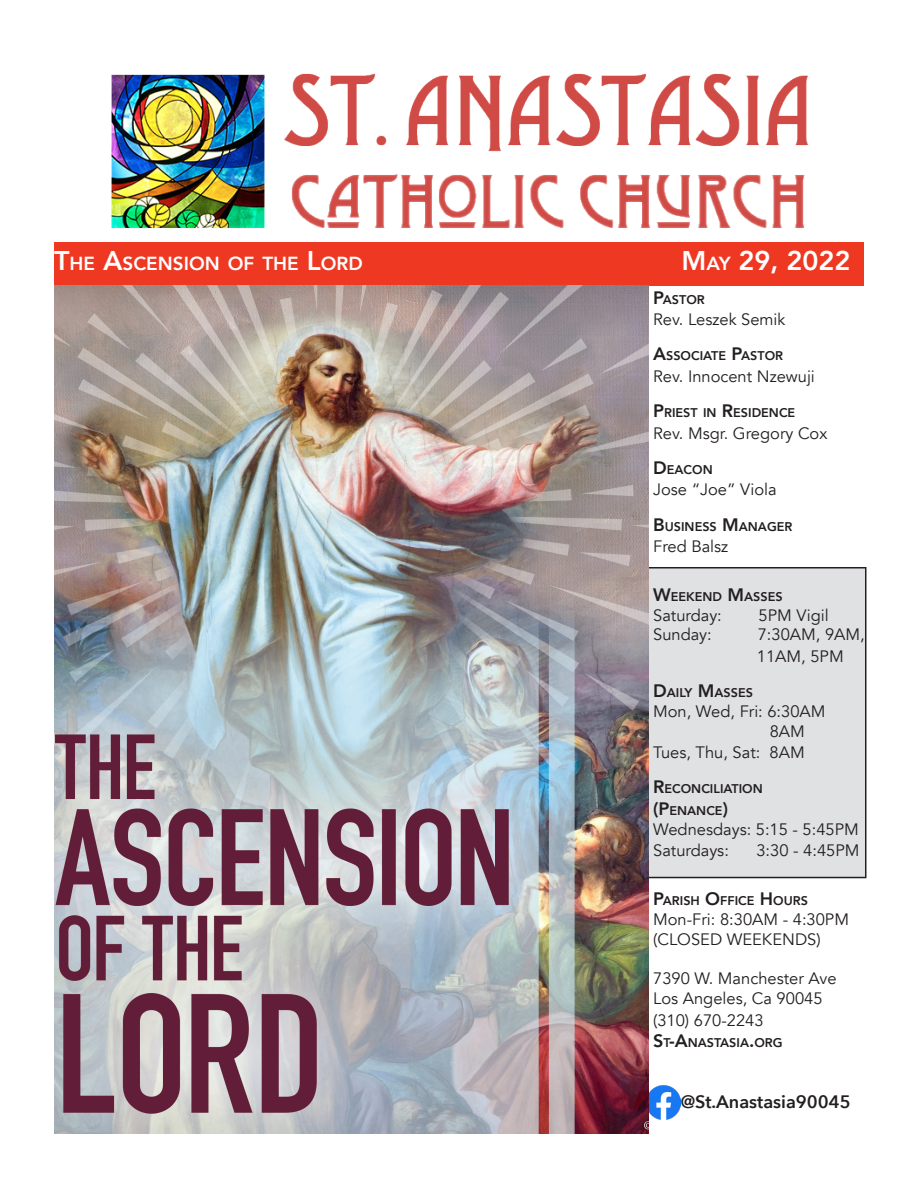
<style>
.page{position:relative;width:918px;height:1188px;background:#fff}
.page>*{position:absolute;margin:0;border:0;box-sizing:border-box;transform-origin:0 0}
.t1{font:800 27px "Avenir";color:#fff}
.t2{font:800 18.9px "Avenir";color:#fff}
.t3{font:600 18px "Avenir Next";color:#231f20}
.t4{font:16.5px "Avenir";color:#231f20}
.t5{font:800 12.6px "Avenir";color:#231f20}
.s1{font-size:27px}
.s2{font-size:18.9px}
.s3{font-size:18px}
</style>
<div class="page">
<div style="left:639px;top:568px;width:227px;height:310px;background:#e0e1e3"></div>
<div style="left:638px;top:567px;width:228px;height:311px;border:2px solid #231f20"></div>
<img style="left:100px;top:73px;width:718px;height:170px">
<img style="left:648px;top:1086px;width:33px;height:34px">
<div style="left:54px;top:243px;width:810px;height:43px;background:#ef3822"></div>
<img style="left:54px;top:286px;width:594px;height:848px">
<p class="t2" style="left:54px;top:248px;width:310px"><span class="s1">T</span>HE <span class="s1">A</span>SCENSION OF THE <span class="s1">L</span>ORD</p>
<p class="t1" style="left:681px;top:239px;width:171px">M<span class="s2">AY</span> 29, 2022</p>
<p class="t5" style="left:653px;top:290px;width:53px"><span class="s3">P</span>ASTOR</p>
<p class="t4" style="left:653px;top:310px;width:134px">Rev. Leszek Semik</p>
<p class="t5" style="left:653px;top:346px;width:131px"><span class="s3">A</span>SSOCIATE <span class="s3">P</span>ASTOR</p>
<p class="t4" style="left:653px;top:367px;width:163px">Rev. Innocent Nzewuji</p>
<p class="t5" style="left:653px;top:403px;width:144px"><span class="s3">P</span>RIEST IN <span class="s3">R</span>ESIDENCE</p>
<p class="t4" style="left:653px;top:423px;width:176px">Rev. Msgr. Gregory Cox</p>
<p class="t5" style="left:653px;top:460px;width:61px"><span class="s3">D</span> EACON</p>
<p class="t4" style="left:653px;top:480px;width:125px">Jose “Joe” Viola</p>
<p class="t5" style="left:653px;top:516px;width:141px"><span class="s3">B</span>USINESS <span class="s3">M</span>ANAGER</p>
<p class="t4" style="left:653px;top:537px;width:77px">Fred Balsz</p>
<p class="t5" style="left:653px;top:587px;width:131px"><span class="s3">W</span>EEKEND <span class="s3">M</span>ASSES</p>
<p class="t4" style="left:653px;top:605px;width:70px">Saturday:</p>
<p class="t4" style="left:759px;top:605px;width:72px">5PM Vigil</p>
<p class="t4" style="left:653px;top:625px;width:60px">Sunday:</p>
<p class="t4" style="left:758px;top:625px;width:109px">7:30AM, 9AM,</p>
<p class="t4" style="left:757px;top:646px;width:88px">11AM, 5PM</p>
<p class="t5" style="left:653px;top:683px;width:101px"><span class="s3">D</span>AILY <span class="s3">M</span>ASSES</p>
<p class="t4" style="left:653px;top:701px;width:174px">Mon, Wed, Fri: 6:30AM</p>
<p class="t4" style="left:770px;top:721px;width:37px">8AM</p>
<p class="t4" style="left:653px;top:743px;width:153px">Tues, Thu, Sat: 8AM</p>
<p class="t5" style="left:653px;top:779px;width:111px"><span class="s3">R</span>ECONCILIATION</p>
<p class="t5" style="left:653px;top:801px;width:76px"><span class="s3">(P</span>ENANCE<span class="s3">)</span></p>
<p class="t4" style="left:653px;top:819px;width:207px">Wednesdays: 5:15 - 5:45PM</p>
<p class="t4" style="left:653px;top:841px;width:77px">Saturdays:</p>
<p class="t4" style="left:756px;top:841px;width:105px">3:30 - 4:45PM</p>
<p class="t5" style="left:653px;top:891px;width:156px"><span class="s3">P</span>ARISH <span class="s3">O</span>FFICE <span class="s3">H</span> OURS</p>
<p class="t4" style="left:653px;top:909px;width:197px">Mon-Fri: 8:30AM - 4:30PM</p>
<p class="t4" style="left:653px;top:929px;width:169px">(CLOSED WEEKENDS)</p>
<p class="t4" style="left:653px;top:969px;width:185px">7390 W. Manchester Ave</p>
<p class="t4" style="left:653px;top:988px;width:171px">Los Angeles, Ca 90045</p>
<p class="t4" style="left:653px;top:1010px;width:112px">(310) 670-2243</p>
<p class="t5" style="left:653px;top:1033px;width:131px"><span class="s3">S</span>T<span class="s3">-A</span>NASTASIA<span class="s3">.</span>ORG</p>
<p class="t3" style="left:681px;top:1086px;width:171px">@St.Anastasia90045</p>
</div>
